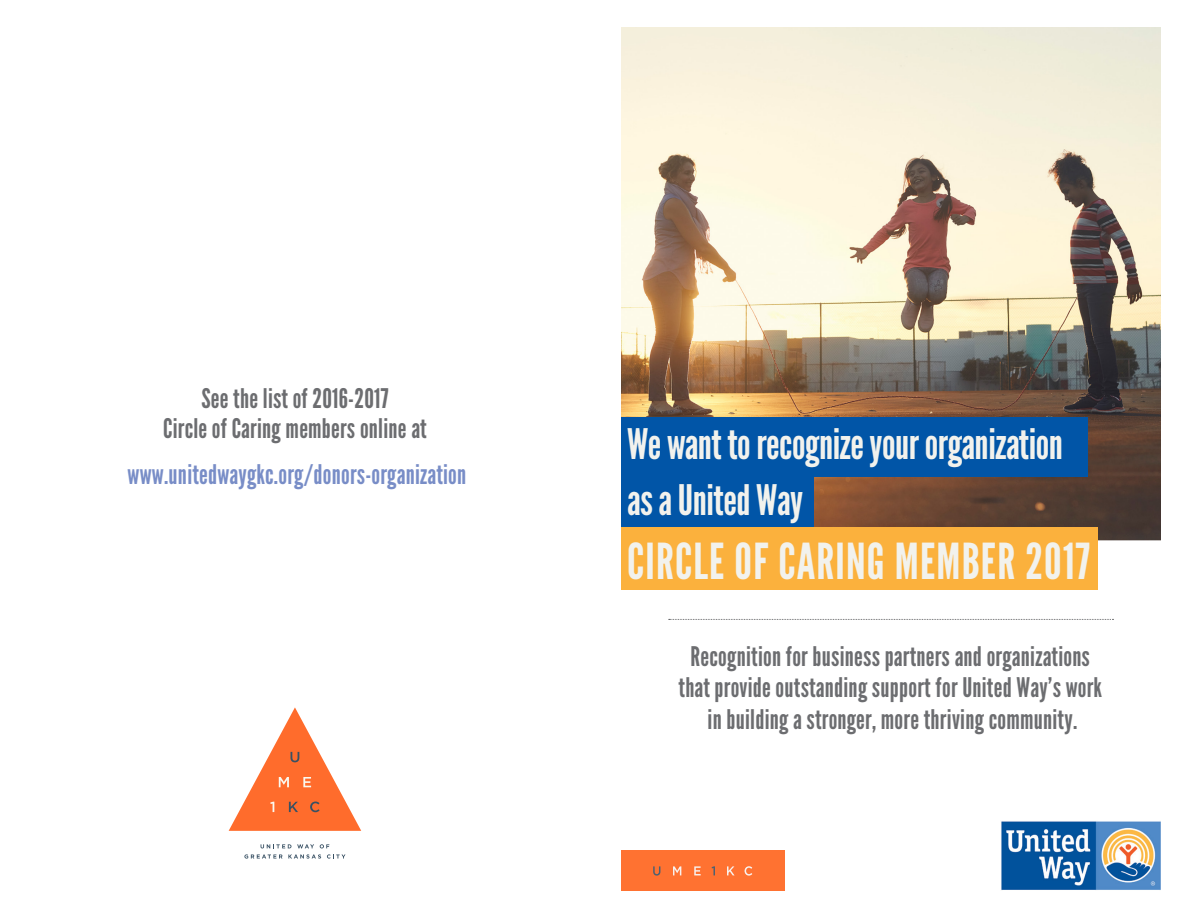
<style>
.page{position:relative;width:1188px;height:918px;background:#fff}
.page>*{position:absolute;margin:0;border:0;box-sizing:border-box;transform-origin:0 0}
.t1{font:49.5px "League Gothic";letter-spacing:.025em;color:#f2f2ed}
.t2{font:42px/55.5px "League Gothic";letter-spacing:-.01em;color:#f2f2ed}
.t3{font:27px/31.5px "League Gothic";letter-spacing:.01em;color:#6c6d70;text-align:center}
.t4{font:27px "League Gothic";letter-spacing:.01em;color:#788dc7}
</style>
<div class="page">
<img style="left:621px;top:27px;width:540px;height:514px">
<svg style="left:669px;top:619px;width:445px;height:1px"></svg>
<svg style="left:229px;top:707px;width:132px;height:124px"></svg>
<svg style="left:261px;top:844px;width:53px;height:4px"></svg>
<svg style="left:320px;top:844px;width:9px;height:4px"></svg>
<svg style="left:244px;top:854px;width:77px;height:5px"></svg>
<svg style="left:327px;top:854px;width:18px;height:5px"></svg>
<div style="left:621px;top:417px;width:466px;height:59px;background:#0155a7"></div>
<div style="left:621px;top:473px;width:193px;height:54px;background:#0155a7"></div>
<div style="left:621px;top:527px;width:477px;height:63px;background:#fbb13d"></div>
<div style="left:621px;top:851px;width:163px;height:40px;background:#ff7231"></div>
<svg style="left:653px;top:866px;width:7px;height:10px"></svg>
<svg style="left:712px;top:866px;width:3px;height:9px"></svg>
<svg style="left:673px;top:866px;width:8px;height:9px"></svg>
<svg style="left:694px;top:866px;width:7px;height:9px"></svg>
<svg style="left:727px;top:866px;width:8px;height:9px"></svg>
<svg style="left:745px;top:866px;width:7px;height:10px"></svg>
<img style="left:1001px;top:821px;width:160px;height:69px">
<p class="t3" style="left:163px;top:383px;width:265px;line-height:30px">See the list of 2016-2017<br>Circle of Caring members online at</p>
<p class="t4" style="left:128px;top:458px;width:340px">www.unitedwaygkc.org/donors-organization</p>
<p class="t2" style="left:627px;top:417px;width:437px">We want to recognize your organization as a United Way</p>
<p class="t1" style="left:627px;top:532px;width:464px">CIRCLE OF CARING MEMBER 2017</p>
<p class="t3" style="left:678px;top:641px;width:425px">Recognition for business partners and organizations that provide outstanding support for United Way’s work in building a stronger, more thriving community.</p>
</div>
